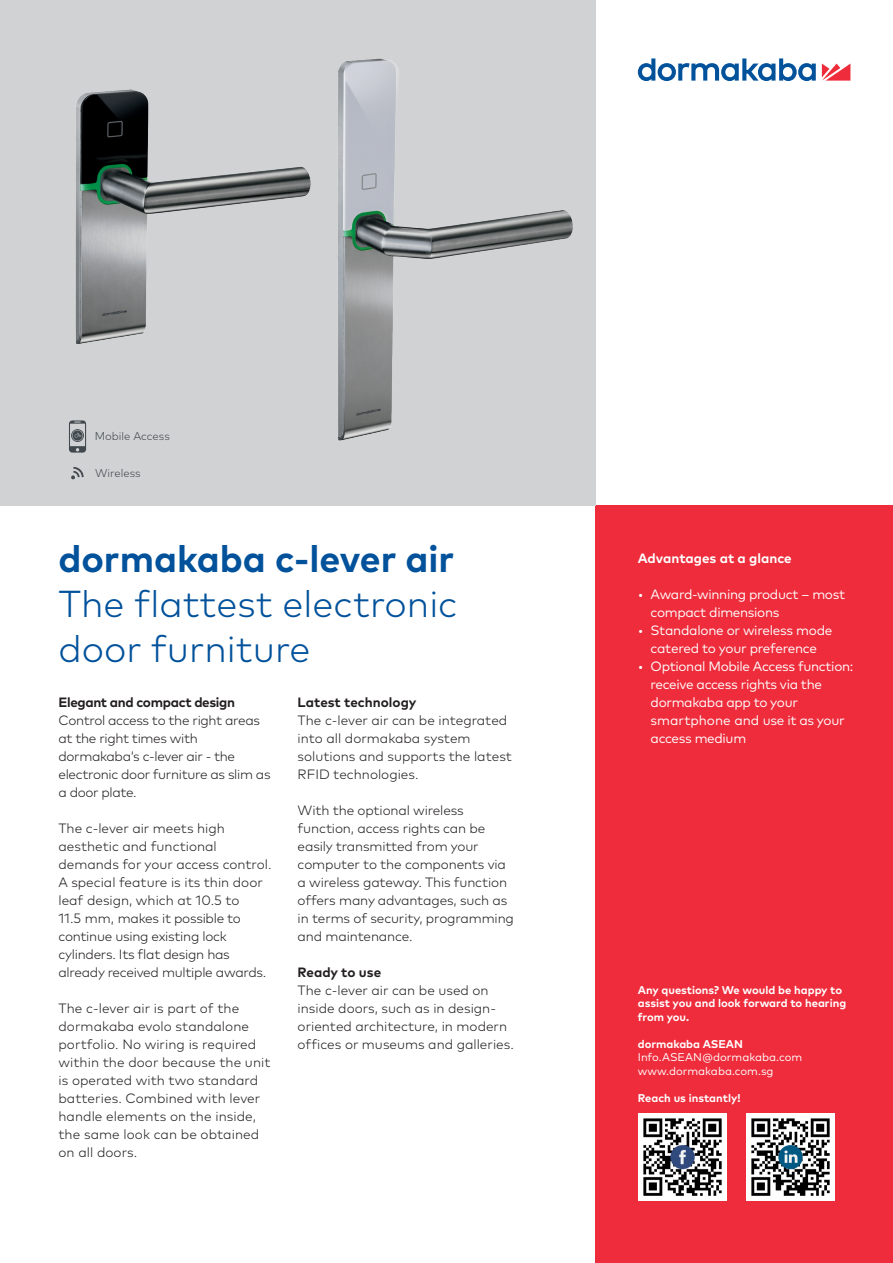
<style>
.page{position:relative;width:893px;height:1263px;background:#fff}
.page>*{position:absolute;margin:0;border:0;box-sizing:border-box;transform-origin:0 0}
.Title_blue_25pt_30pt{font:300 37.5px/45px "Mark Pro";color:#01519b}
.Title_blue_25pt_30pt-2{font:700 37.5px "Mark Pro";color:#01519b}
.Descriptor_light_bla{font:300 13.5px/18px "Mark Pro";color:#231f20}
.t1{font:13.5px/18px "Mark Pro";letter-spacing:-.025em;color:#fff}
.Descriptor_bold_blac{font:300 13.5px/18px "Mark Pro";letter-spacing:-.025em;color:#231f20}
.Descriptor_bold_blac-2{font:700 13.5px "Mark Pro";letter-spacing:-.025em;color:#231f20}
.Descriptor_bold_ligh{font:700 13.5px "Mark Pro";color:#fff}
.Descriptor_light_bla-2{font:700 13.5px "Mark Pro";color:#231f20}
.Descriptor_bold_blac-3{font:700 13.5px "Mark Pro";color:#231f20}
.Tab_Head_left_light{font:700 11.25px/13.5px "Mark Pro";color:#fff}
.Tab_Head_left_light-2{font:11.25px "Mark Pro";color:#fff}
.Tab_Head_left_bold_7{font:300 11.25px "Mark Pro";color:#41494e}
</style>
<div class="page">
<svg style="left:822px;top:64px;width:28px;height:17px"></svg>
<svg style="left:638px;top:58px;width:178px;height:23px"></svg>
<div style="left:595px;top:505px;width:298px;height:758px;background:#ee2c3b"></div>
<div style="left:0;top:0;width:595px;height:505px;background:#d1d2d4"></div>
<img style="left:75px;top:89px;width:236px;height:255px">
<img style="left:338px;top:58px;width:235px;height:383px">
<svg style="left:71px;top:467px;width:13px;height:12px"></svg>
<svg style="left:69px;top:420px;width:17px;height:33px"></svg>
<img style="left:639px;top:1113px;width:87px;height:88px">
<img style="left:747px;top:1113px;width:87px;height:88px">
<p class="Tab_Head_left_bold_7" style="left:95px;top:427px;width:77px">Mobile Access</p>
<p class="Tab_Head_left_bold_7" style="left:95px;top:465px;width:47px">Wireless</p>
<p class="Title_blue_25pt_30pt-2" style="left:58px;top:530px;width:397px">dormakaba c-lever air</p>
<p class="Title_blue_25pt_30pt" style="left:58px;top:578px;width:400px">The flattest electronic door furniture</p>
<p class="Descriptor_bold_blac-2" style="left:58px;top:691px;width:178px">Elegant and compact design</p>
<p class="Descriptor_bold_blac" style="left:58px;top:710px;width:214px">Control access to the right areas at the right times with dormakaba‘s c-lever air - the electronic door furniture as slim as a door plate.</p>
<p class="Descriptor_light_bla" style="left:58px;top:818px;width:215px">The c-lever air meets high aesthetic and functional demands for your access control.<br>A special feature is its thin door leaf design, which at 10.5 to<br>11.5 mm, makes it possible to continue using existing lock cylinders. Its flat design has already received multiple awards.</p>
<p class="Descriptor_light_bla" style="left:58px;top:998px;width:214px">The c-lever air is part of the dormakaba evolo standalone portfolio. No wiring is required within the door because the unit is operated with two standard batteries. Combined with lever handle elements on the inside, the same look can be obtained on all doors.</p>
<p class="Descriptor_light_bla-2" style="left:298px;top:691px;width:120px">Latest technology</p>
<p class="Descriptor_light_bla" style="left:298px;top:710px;width:216px">The c-lever air can be integrated into all dormakaba system solutions and supports the latest<br>RFID technologies.</p>
<p class="Descriptor_light_bla" style="left:298px;top:800px;width:218px">With the optional wireless function, access rights can be easily transmitted from your computer to the components via a wireless gateway. This function offers many advantages, such as in terms of security, programming and maintenance.</p>
<p class="Descriptor_bold_blac-3" style="left:298px;top:961px;width:85px">Ready to use</p>
<p class="Descriptor_light_bla" style="left:298px;top:980px;width:218px">The c-lever air can be used on inside doors, such as in design&shy;oriented architecture, in modern offices or museums and galleries.</p>
<p class="Descriptor_bold_ligh" style="left:638px;top:547px;width:155px">Advantages at a glance</p>
<p class="t1" style="left:651px;top:584px;width:196px;text-indent:-13px">• Award-winning product – most compact dimensions</p>
<p class="t1" style="left:638px;top:620px;width:196px;text-align:center">• Standalone or wireless mode catered to your preference</p>
<p class="t1" style="left:651px;top:656px;width:204px;text-indent:-13px">• Optional Mobile Access function: receive access rights via the dormakaba app to your smartphone and use it as your access medium</p>
<p class="Tab_Head_left_light" style="left:638px;top:982px;width:210px">Any questions? We would be happy to assist you and look forward to hearing from you.</p>
<p class="Tab_Head_left_light" style="left:638px;top:1036px;width:107px">dormakaba ASEAN</p>
<p class="Tab_Head_left_light-2" style="left:638px;top:1048px;width:166px">Info.ASEAN@dormakaba.com</p>
<p class="Tab_Head_left_light-2" style="left:638px;top:1062px;width:137px">www.dormakaba.com.sg</p>
<p class="Tab_Head_left_light" style="left:638px;top:1090px;width:104px">Reach us instantly!</p>
</div>
